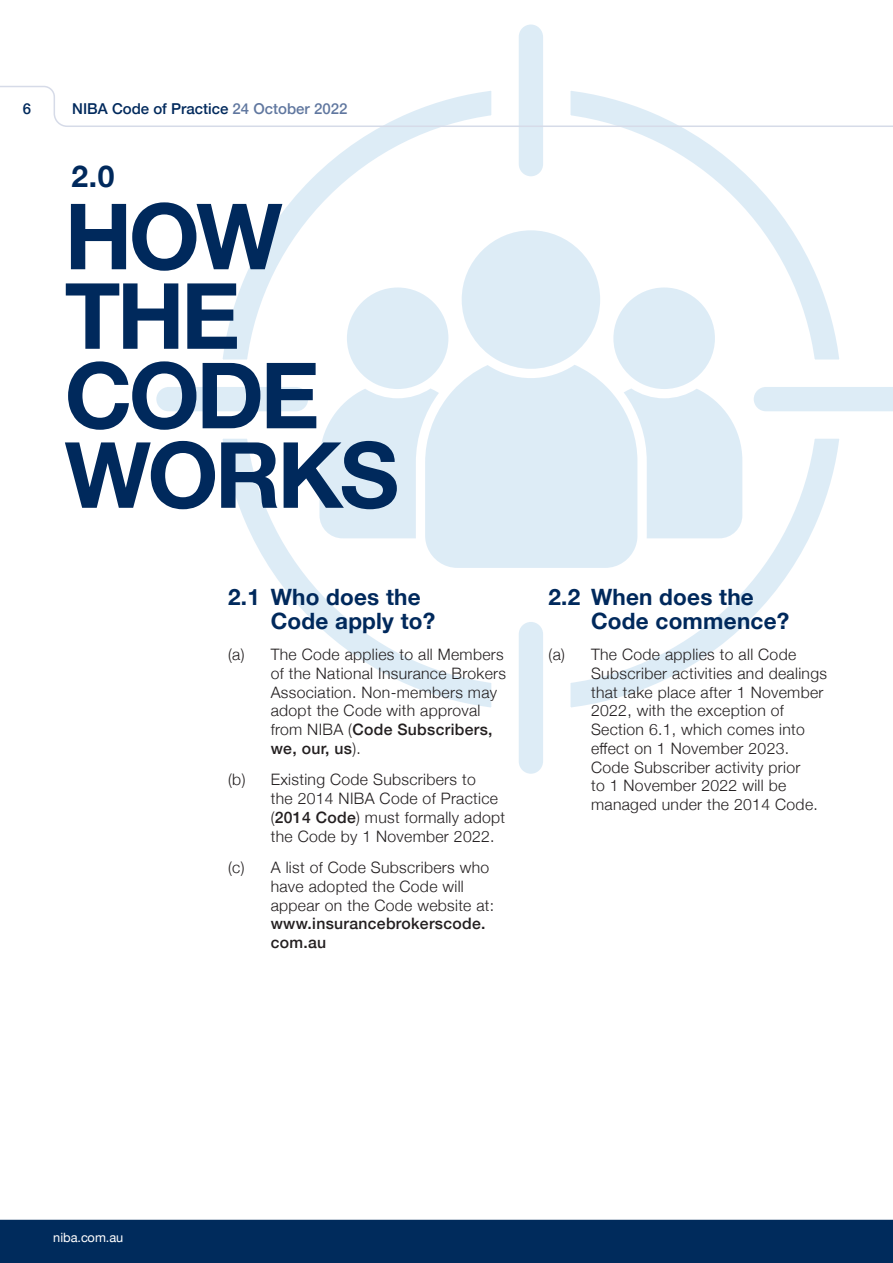
<style>
.page{position:relative;width:893px;height:1263px;background:#fff}
.page>*{position:absolute;margin:0;border:0;box-sizing:border-box;transform-origin:0 0}
.t1{font:700 91.5px/79.5px "Helvetica Neue";letter-spacing:-.04em;color:#00295c}
.No__large{font:700 30px "Helvetica Neue";color:#00295c}
.SUBHEAD_bold{font:700 22.5px/24px "Helvetica Neue";letter-spacing:.01em;color:#00295c}
.BODY_light_indented{font:300 15.75px/18.8px "Helvetica Neue";letter-spacing:.02em;color:#231f20}
.t2{font:500 15.75px/18.8px "Helvetica Neue";letter-spacing:.02em;color:#231f20}
.t3{font:500 15px "Helvetica Neue";color:#00295c}
.t4{font:12.75px "Helvetica Neue";color:#fff}
.s1{color:#60779f}
.s2{font-weight:500}
</style>
<div class="page">
<svg style="left:270px;top:188px;width:67px;height:42px"></svg>
<svg style="left:725px;top:188px;width:67px;height:42px"></svg>
<svg style="left:270px;top:568px;width:222px;height:140px"></svg>
<svg style="left:570px;top:568px;width:222px;height:140px"></svg>
<div style="left:519px;top:622px;width:24px;height:152px;background:#ddecf6"></div>
<svg style="left:156px;top:230px;width:736px;height:338px"></svg>
<hr style="left:892px;top:0;width:1px;height:1232px;background:#56a0d5">
<svg style="left:892px;top:617px;width:1px;height:562px"></svg>
<svg style="left:0;top:16px;width:893px;height:172px"></svg>
<svg style="left:0;top:1179px;width:893px;height:84px;fill:#002b5c"></svg>
<p class="t3" style="left:23px;top:97px;width:10px">6</p>
<p class="t3" style="left:72px;top:97px;width:277px">NIBA Code of Practice <span class="s1">24 October 2022</span></p>
<p class="No__large" style="left:72px;top:152px;width:44px">2.0</p>
<p class="t1" style="left:65px;top:199px;width:336px">HOW<br>THE<br>CODE<br>WORKS</p>
<p class="SUBHEAD_bold" style="left:271px;top:585px;width:166px;text-indent:-43px">2.1 Who does the<br>Code apply to?</p>
<p class="BODY_light_indented" style="left:271px;top:644px;width:237px;text-indent:-43px">(a) The Code applies to all Members of the National Insurance Brokers<br>Association. Non-members may adopt the Code with approval from NIBA (<span class="s2">Code Subscribers, we, our, us</span>).</p>
<p class="BODY_light_indented" style="left:271px;top:769px;width:236px;text-indent:-43px">(b) Existing Code Subscribers to<br>the 2014 NIBA Code of Practice (<span class="s2">2014 Code</span>) must formally adopt the Code by 1 November 2022.</p>
<p class="BODY_light_indented" style="left:271px;top:857px;width:225px;text-indent:-43px">(c) A list of Code Subscribers who have adopted the Code will appear on the Code website at:</p>
<p class="t2" style="left:271px;top:913px;width:216px">www.insurancebrokerscode. com.au</p>
<p class="SUBHEAD_bold" style="left:591px;top:585px;width:200px;text-indent:-43px">2.2 When does the<br>Code commence?</p>
<p class="BODY_light_indented" style="left:591px;top:644px;width:237px;text-indent:-43px">(a) The Code applies to all Code<br>Subscriber activities and dealings that take place after 1 November<br>2022, with the exception of<br>Section 6.1, which comes into effect on 1 November 2023.<br>Code Subscriber activity prior<br>to 1 November 2022 will be managed under the 2014 Code.</p>
<p class="t4" style="left:53px;top:1228px;width:71px">niba.com.au</p>
</div>
